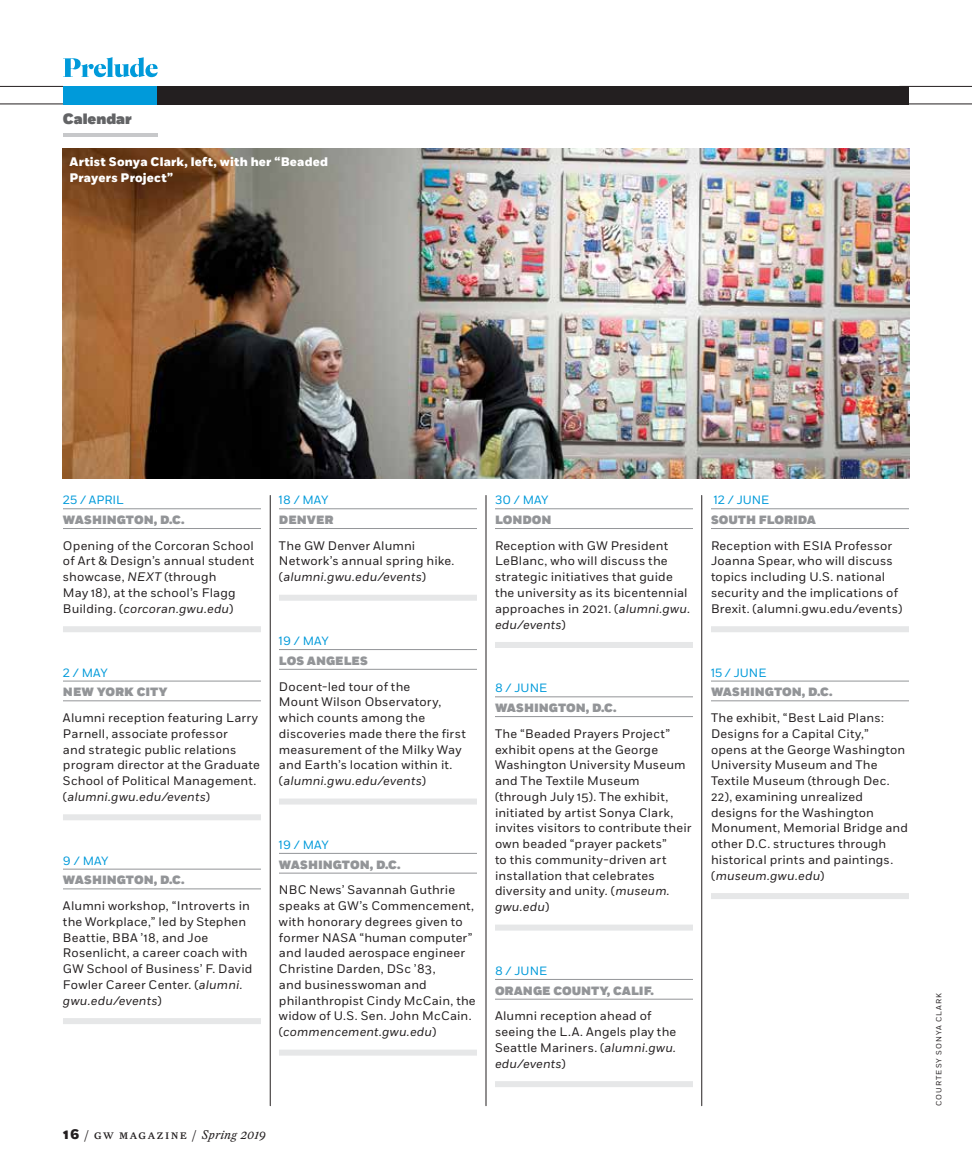
<style>
.page{position:relative;width:972px;height:1175px;background:#fff}
.page>*{position:absolute;margin:0;border:0;box-sizing:border-box;transform-origin:0 0}
.t1{font:900 15px "Fort";color:#636466}
.t2{font:12.3px/15.8px "Fort";letter-spacing:.015em;color:#231f20}
.t3{font:800 12.3px/15.8px "Fort";letter-spacing:.015em;color:#fff}
.t4{font:12.3px "Eudald News";letter-spacing:.115em;color:#231f20}
.t5{font:900 12px "Fort";color:#939598}
.t6{font:12px "Fort";color:#009ada}
.t7{font:7.5px "Fort";letter-spacing:.14em;color:#231f20}
.s1{font-style:italic}
.s2{font-family:"Fort";font-weight:800;font-size:13.8px}
</style>
<div class="page">
<svg style="left:63px;top:57px;width:95px;height:20px"></svg>
<hr style="left:63px;top:508px;width:198px;height:1px;background:#939598">
<hr style="left:63px;top:528px;width:198px;height:1px;background:#939598">
<div style="left:63px;top:626px;width:198px;height:6px;background:#e6e7e8"></div>
<hr style="left:63px;top:681px;width:198px;height:1px;background:#939598">
<hr style="left:63px;top:700px;width:198px;height:1px;background:#939598">
<div style="left:63px;top:814px;width:198px;height:6px;background:#e6e7e8"></div>
<hr style="left:63px;top:869px;width:198px;height:1px;background:#939598">
<hr style="left:63px;top:888px;width:198px;height:1px;background:#939598">
<div style="left:63px;top:1018px;width:198px;height:6px;background:#e6e7e8"></div>
<hr style="left:279px;top:508px;width:198px;height:1px;background:#939598">
<hr style="left:279px;top:528px;width:198px;height:1px;background:#939598">
<div style="left:279px;top:594px;width:198px;height:6px;background:#e6e7e8"></div>
<hr style="left:279px;top:649px;width:198px;height:1px;background:#939598">
<hr style="left:279px;top:669px;width:198px;height:1px;background:#939598">
<div style="left:279px;top:798px;width:198px;height:6px;background:#e6e7e8"></div>
<hr style="left:279px;top:853px;width:198px;height:1px;background:#939598">
<hr style="left:279px;top:873px;width:198px;height:1px;background:#939598">
<div style="left:279px;top:1049px;width:198px;height:6px;background:#e6e7e8"></div>
<hr style="left:495px;top:508px;width:198px;height:1px;background:#939598">
<hr style="left:495px;top:528px;width:198px;height:1px;background:#939598">
<div style="left:495px;top:642px;width:198px;height:6px;background:#e6e7e8"></div>
<hr style="left:495px;top:696px;width:198px;height:1px;background:#939598">
<hr style="left:495px;top:716px;width:198px;height:1px;background:#939598">
<div style="left:495px;top:924px;width:198px;height:6px;background:#e6e7e8"></div>
<hr style="left:495px;top:979px;width:198px;height:1px;background:#939598">
<hr style="left:495px;top:999px;width:198px;height:1px;background:#939598">
<div style="left:495px;top:1081px;width:198px;height:6px;background:#e6e7e8"></div>
<hr style="left:711px;top:508px;width:198px;height:1px;background:#939598">
<hr style="left:711px;top:528px;width:198px;height:1px;background:#939598">
<div style="left:711px;top:626px;width:198px;height:6px;background:#e6e7e8"></div>
<hr style="left:711px;top:681px;width:198px;height:1px;background:#939598">
<hr style="left:711px;top:700px;width:198px;height:1px;background:#939598">
<div style="left:711px;top:893px;width:198px;height:6px;background:#e6e7e8"></div>
<hr style="left:270px;top:495px;width:1px;height:610px;background:#231f20">
<hr style="left:486px;top:495px;width:1px;height:610px;background:#231f20">
<hr style="left:701px;top:495px;width:1px;height:610px;background:#231f20">
<img style="left:63px;top:148px;width:846px;height:330px">
<div style="left:63px;top:86px;width:95px;height:18px;background:#009ada"></div>
<div style="left:158px;top:86px;width:751px;height:18px;background:#231f20"></div>
<hr style="left:900px;top:86px;width:72px;height:1px;background:#231f20">
<hr style="left:0;top:86px;width:63px;height:1px;background:#231f20">
<hr style="left:900px;top:104px;width:72px;height:1px;background:#231f20">
<hr style="left:0;top:104px;width:63px;height:1px;background:#231f20">
<hr style="left:63px;top:133px;width:95px;height:4px;background:#c7c8ca">
<p class="t1" style="left:63px;top:110px;width:70px">Calendar</p>
<p class="t3" style="left:69px;top:155px;width:260px">Artist Sonya Clark, left, with her “Beaded<br>Prayers Project”</p>
<p class="t6" style="left:63px;top:493px;width:62px">25 / APRIL</p>
<p class="t5" style="left:63px;top:512px;width:123px">WASHINGTON, D.C.</p>
<p class="t2" style="left:63px;top:538px;width:193px">Opening of the Corcoran School of Art &amp; Design’s annual student showcase, <span class="s1">NEXT</span> (through<br>May 18), at the school’s Flagg<br>Building. (<span class="s1">corcoran.gwu.edu</span>)</p>
<p class="t6" style="left:63px;top:665px;width:46px">2 / MAY</p>
<p class="t5" style="left:63px;top:684px;width:106px">NEW YORK CITY</p>
<p class="t2" style="left:63px;top:710px;width:198px">Alumni reception featuring Larry<br>Parnell, associate professor<br>and strategic public relations program director at the Graduate<br>School of Political Management. (<span class="s1">alumni.gwu.edu/events</span>)</p>
<p class="t6" style="left:63px;top:853px;width:47px">9 / MAY</p>
<p class="t5" style="left:63px;top:872px;width:123px">WASHINGTON, D.C.</p>
<p class="t2" style="left:63px;top:898px;width:191px">Alumni workshop, “Introverts in the Workplace,” led by Stephen<br>Beattie, BBA ’18, and Joe<br>Rosenlicht, a career coach with<br>GW School of Business’ F. David<br>Fowler Career Center. (<span class="s1">alumni. gwu.edu/events</span>)</p>
<p class="t6" style="left:279px;top:493px;width:51px">18 / MAY</p>
<p class="t5" style="left:279px;top:512px;width:56px">DENVER</p>
<p class="t2" style="left:279px;top:538px;width:177px">The GW Denver Alumni<br>Network’s annual spring hike. (<span class="s1">alumni.gwu.edu/events</span>)</p>
<p class="t6" style="left:279px;top:633px;width:51px">19 / MAY</p>
<p class="t5" style="left:279px;top:653px;width:90px">LOS ANGELES</p>
<p class="t2" style="left:279px;top:678px;width:188px">Docent-led tour of the<br>Mount Wilson Observatory, which counts among the discoveries made there the first measurement of the Milky Way and Earth’s location within it. (<span class="s1">alumni.gwu.edu/events</span>)</p>
<p class="t6" style="left:279px;top:837px;width:51px">19 / MAY</p>
<p class="t5" style="left:279px;top:857px;width:123px">WASHINGTON, D.C.</p>
<p class="t2" style="left:279px;top:882px;width:198px">NBC News’ Savannah Guthrie speaks at GW’s Commencement, with honorary degrees given to former NASA “human computer” and lauded aerospace engineer<br>Christine Darden, DSc ’83,<br>and businesswoman and philanthropist Cindy McCain, the widow of U.S. Sen. John McCain. (<span class="s1">commencement.gwu.edu</span>)</p>
<p class="t6" style="left:495px;top:493px;width:55px">30 / MAY</p>
<p class="t5" style="left:495px;top:512px;width:58px">LONDON</p>
<p class="t2" style="left:495px;top:538px;width:197px">Reception with GW President<br>LeBlanc, who will discuss the strategic initiatives that guide the university as its bicentennial approaches in 2021. (<span class="s1">alumni.gwu. edu/events</span>)</p>
<p class="t6" style="left:495px;top:681px;width:54px">8 / JUNE</p>
<p class="t5" style="left:495px;top:700px;width:123px">WASHINGTON, D.C.</p>
<p class="t2" style="left:495px;top:726px;width:198px">The “Beaded Prayers Project” exhibit opens at the George<br>Washington University Museum and The Textile Museum (through July 15). The exhibit, initiated by artist Sonya Clark, invites visitors to contribute their own beaded “prayer packets”<br>to this community-driven art installation that celebrates diversity and unity. (<span class="s1">museum. gwu.edu</span>)</p>
<p class="t6" style="left:714px;top:493px;width:57px">12 / JUNE</p>
<p class="t5" style="left:711px;top:512px;width:107px">SOUTH FLORIDA</p>
<p class="t2" style="left:711px;top:538px;width:193px">Reception with ESIA Professor<br>Joanna Spear, who will discuss topics including U.S. national security and the implications of<br>Brexit. (alumni.gwu.edu/events)</p>
<p class="t6" style="left:711px;top:665px;width:57px">15 / JUNE</p>
<p class="t5" style="left:711px;top:684px;width:123px">WASHINGTON, D.C.</p>
<p class="t2" style="left:711px;top:710px;width:199px">The exhibit, “Best Laid Plans:<br>Designs for a Capital City,” opens at the George Washington<br>University Museum and The<br>Textile Museum (through Dec.<br>22), examining unrealized designs for the Washington<br>Monument, Memorial Bridge and other D.C. structures through historical prints and paintings. (<span class="s1">museum.gwu.edu</span>)</p>
<p class="t6" style="left:495px;top:963px;width:54px">8 / JUNE</p>
<p class="t5" style="left:495px;top:983px;width:160px">ORANGE COUNTY, CALIF.</p>
<p class="t2" style="left:495px;top:1008px;width:183px">Alumni reception ahead of seeing the L.A. Angels play the<br>Seattle Mariners. (<span class="s1">alumni.gwu. edu/events</span>)</p>
<p class="t4" style="left:63px;top:1126px;width:204px"><span class="s2">16</span> / gw magazine / <span class="s1">Spring 2019</span></p>
<p class="t7" style="left:935px;top:1106px;width:114px;rotate:-90deg">COURTESY SONYA CLARK</p>
</div>
